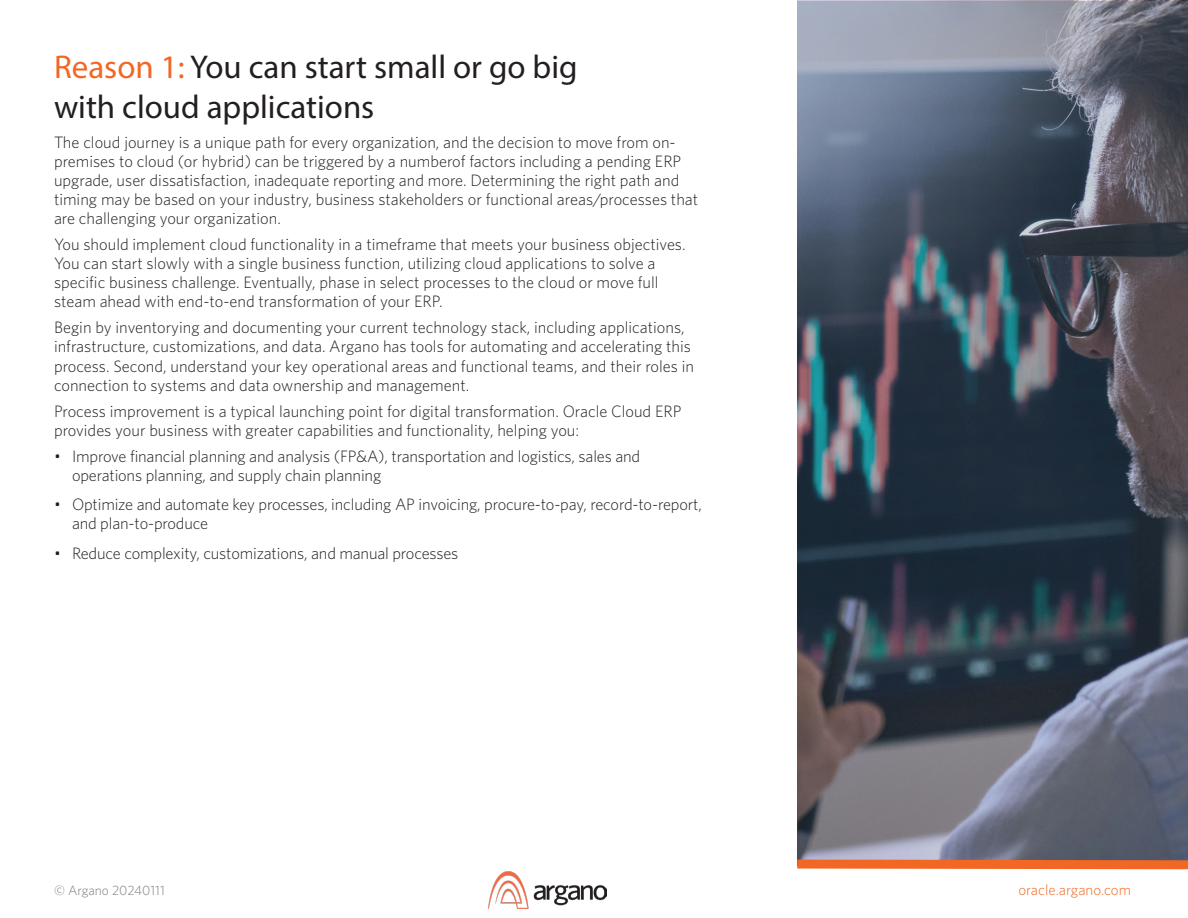
<style>
.page{position:relative;width:1188px;height:918px;background:#fff}
.page>*{position:absolute;margin:0;border:0;box-sizing:border-box;transform-origin:0 0}
.Heading_Bold_24_28pt{font:33px/39.6px "Myriad Pro";color:#231f20}
.Body_Copy_Regular_9_13pt__6_5pt{font:300 16.5px/19.2px "Whitney";color:#231f20}
.Email_link_orange{font:300 15px "Whitney";color:#f26724}
.Body_Copy_Regular_9_13pt__6_5pt-2{font:300 13.5px "Whitney";color:#7a7c7f}
.s1{color:#f26724}
</style>
<div class="page">
<svg style="left:797px;top:1px;width:391px;height:854px;background:#4d5563"></svg>
<svg style="left:797px;top:855px;width:391px;height:15px;background:#cb7a58"></svg>
<img style="left:488px;top:872px;width:119px;height:36px">
<p class="Heading_Bold_24_28pt" style="left:54px;top:47px;width:525px"><span class="s1">Reason 1:</span> You can start small or go big with cloud applications</p>
<p class="Body_Copy_Regular_9_13pt__6_5pt" style="left:54px;top:132px;width:646px">The cloud journey is a unique path for every organization, and the decision to move from on&shy;premises to cloud (or hybrid) can be triggered by a numberof factors including a pending ERP upgrade, user dissatisfaction, inadequate reporting and more. Determining the right path and timing may be based on your industry, business stakeholders or functional areas/processes that are challenging your organization.</p>
<p class="Body_Copy_Regular_9_13pt__6_5pt" style="left:54px;top:234px;width:633px">You should implement cloud functionality in a timeframe that meets your business objectives.<br>You can start slowly with a single business function, utilizing cloud applications to solve a specific business challenge. Eventually, phase in select processes to the cloud or move full steam ahead with end-to-end transformation of your ERP.</p>
<p class="Body_Copy_Regular_9_13pt__6_5pt" style="left:54px;top:317px;width:642px">Begin by inventorying and documenting your current technology stack, including applications, infrastructure, customizations, and data. Argano has tools for automating and accelerating this process. Second, understand your key operational areas and functional teams, and their roles in connection to systems and data ownership and management.</p>
<p class="Body_Copy_Regular_9_13pt__6_5pt" style="left:54px;top:401px;width:629px">Process improvement is a typical launching point for digital transformation. Oracle Cloud ERP provides your business with greater capabilities and functionality, helping you:</p>
<p class="Body_Copy_Regular_9_13pt__6_5pt" style="left:72px;top:446px;width:570px;text-indent:-18px">• Improve financial planning and analysis (FP&amp;A), transportation and logistics, sales and operations planning, and supply chain planning</p>
<p class="Body_Copy_Regular_9_13pt__6_5pt" style="left:72px;top:494px;width:631px;text-indent:-18px">• Optimize and automate key processes, including AP invoicing, procure-to-pay, record-to-report, and plan-to-produce</p>
<p class="Body_Copy_Regular_9_13pt__6_5pt" style="left:54px;top:543px;width:406px">• Reduce complexity, customizations, and manual processes</p>
<p class="Body_Copy_Regular_9_13pt__6_5pt-2" style="left:54px;top:881px;width:112px">© Argano 20240111</p>
<p class="Email_link_orange" style="left:1018px;top:880px;width:114px">oracle.argano.com</p>
</div>
